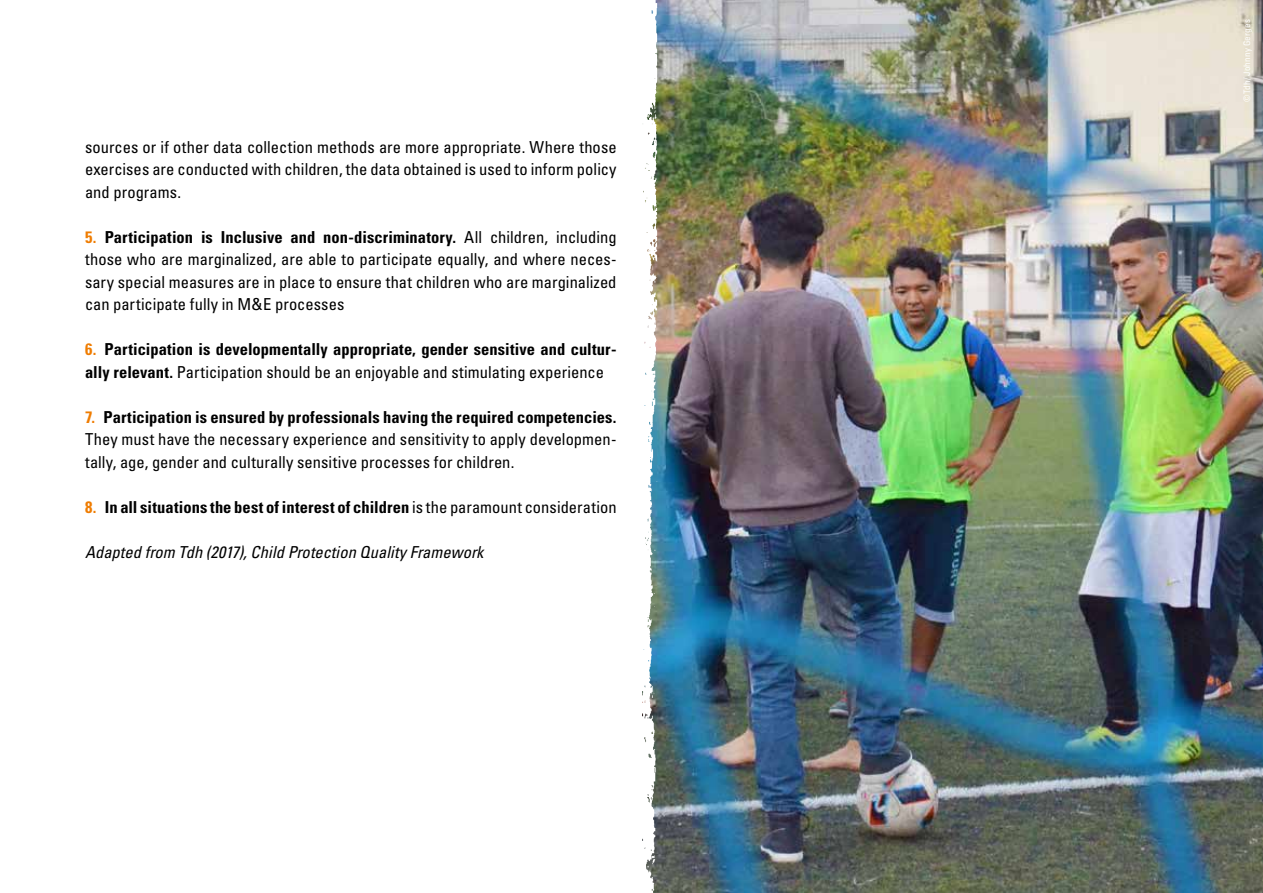
<style>
.page{position:relative;width:1263px;height:893px;background:#fff}
.page>*{position:absolute;margin:0;border:0;box-sizing:border-box;transform-origin:0 0}
.t1{font:condensed 16.5px/22.5px "Univers LT Std";letter-spacing:.005em;color:#000;text-align:justify}
.t2{font:700 condensed 16.5px/22.5px "Univers LT Std";letter-spacing:.005em;color:#000}
.t3{font:italic condensed 16.5px "Univers LT Std";letter-spacing:.005em;color:#000}
.t4{font:condensed 9px "Univers LT Std";letter-spacing:.03em;color:#fff}
.s1{font-weight:700;color:#ef7c00}
.s2{font-weight:700}
.s3{color:#ef7c00}
.s4{font-weight:400}
</style>
<div class="page">
<img style="left:664px;top:0;width:599px;height:893px">
<img style="left:642px;top:0;width:22px;height:893px">
<p class="t1" style="left:85px;top:135px;width:533px">sources or if other data collection methods are more appropriate. Where those exercises are conducted with children, the data obtained is used to inform policy and programs.</p>
<p class="t1" style="left:85px;top:225px;width:533px"><span class="s1">5.</span> <span class="s2">Participation is Inclusive and non-discriminatory.</span> All children, including those who are marginalized, are able to participate equally, and where neces&shy;sary special measures are in place to ensure that children who are marginalized can participate fully in M&amp;E processes</p>
<p class="t2" style="left:85px;top:338px;width:533px"><span class="s3">6.</span> Participation is developmentally appropriate, gender sensitive and cultur&shy;ally relevant. <span class="s4">Participation should be an enjoyable and stimulating experience</span></p>
<p class="t1" style="left:85px;top:405px;width:533px"><span class="s1">7.</span> <span class="s2">Participation is ensured by professionals having the required competencies.<br></span>They must have the necessary experience and sensitivity to apply developmen&shy;tally, age, gender and culturally sensitive processes for children.</p>
<p class="t2" style="left:85px;top:495px;width:533px"><span class="s3">8.</span> In all situations the best of interest of children <span class="s4">is the paramount consideration</span></p>
<p class="t3" style="left:85px;top:541px;width:400px">Adapted from Tdh (2017), Child Protection Quality Framework</p>
<p class="t4" style="left:1241px;top:102px;width:84px;rotate:-90deg">©Tdh/Johnny Gerges</p>
</div>
